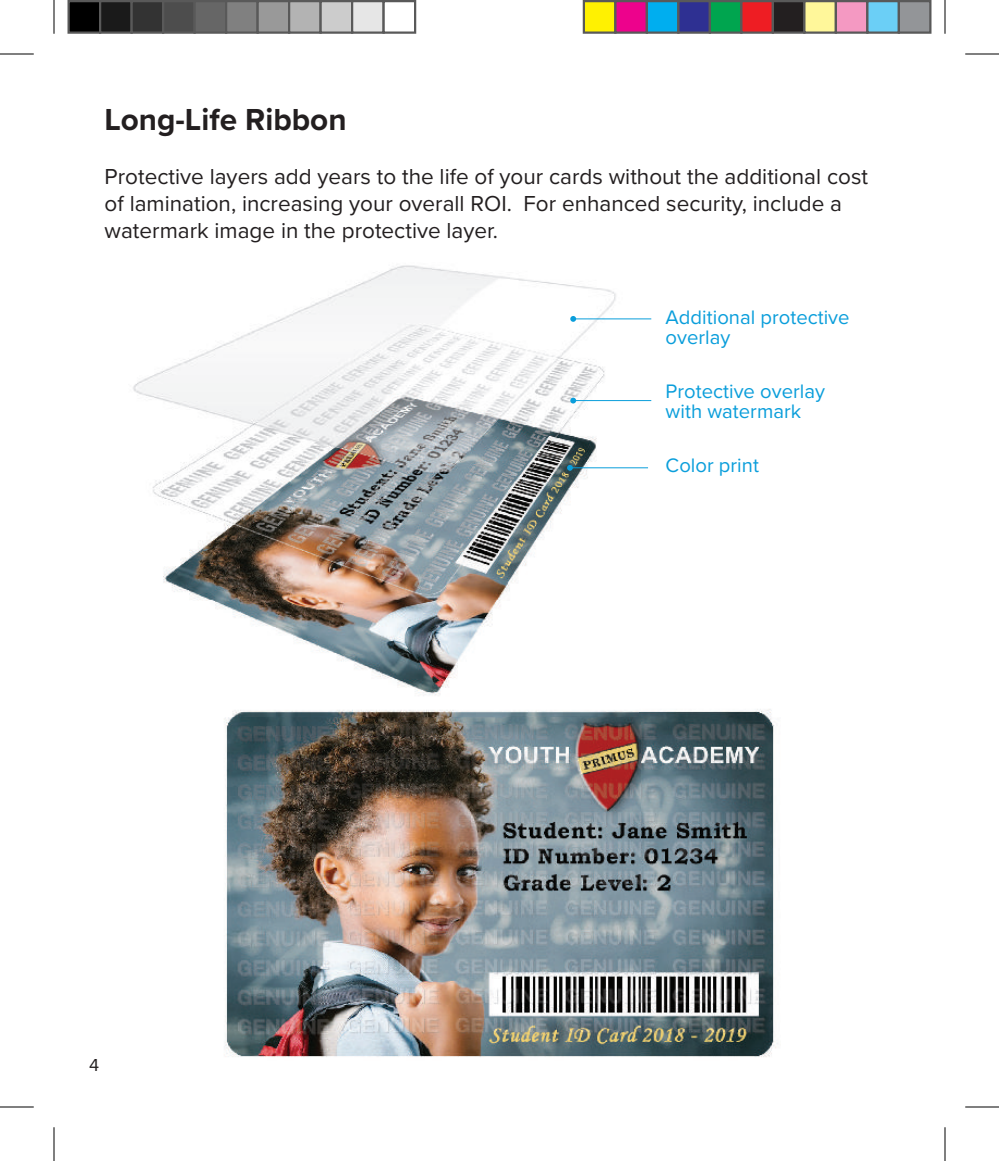
<style>
.page{position:relative;width:999px;height:1161px;background:#fff}
.page>*{position:absolute;margin:0;border:0;box-sizing:border-box;transform-origin:0 0}
.t1{font:700 31.5px "Proxima Nova";color:#231f20}
.t2{font:22.5px/27px "Proxima Nova";color:#231f20}
.t3{font:20.25px/20.2px "Proxima Nova";color:#0a9edb}
.t4{font:18px "Proxima Nova";color:#231f20}
</style>
<div class="page">
<img style="left:133px;top:265px;width:506px;height:431px">
<hr style="left:573px;top:319px;width:78px;height:1px;background:#0a9edb">
<svg style="left:570px;top:316px;width:6px;height:6px"></svg>
<hr style="left:573px;top:400px;width:78px;height:1px;background:#0a9edb">
<svg style="left:570px;top:398px;width:6px;height:6px"></svg>
<hr style="left:570px;top:467px;width:78px;height:1px;background:#0a9edb">
<svg style="left:567px;top:465px;width:6px;height:6px"></svg>
<img style="left:224px;top:709px;width:554px;height:348px">
<img style="left:224px;top:709px;width:415px;height:8px">
<hr style="left:0;top:54px;width:34px;height:1px;background:#000">
<hr style="left:965px;top:54px;width:34px;height:1px;background:#000">
<hr style="left:0;top:1107px;width:34px;height:1px;background:#000">
<hr style="left:965px;top:1107px;width:34px;height:1px;background:#000">
<hr style="left:54px;top:0;width:1px;height:34px;background:#000">
<hr style="left:54px;top:1127px;width:1px;height:34px;background:#000">
<hr style="left:945px;top:0;width:1px;height:34px;background:#000">
<hr style="left:945px;top:1127px;width:1px;height:34px;background:#000">
<div style="left:69px;top:1px;width:31px;height:32px;background:#000"></div>
<div style="left:68px;top:0;width:33px;height:34px;border:2px solid #595959"></div>
<div style="left:100px;top:1px;width:32px;height:32px;background:#1a1a1a"></div>
<div style="left:99px;top:0;width:34px;height:34px;border:2px solid #595959"></div>
<div style="left:132px;top:1px;width:31px;height:32px;background:#333"></div>
<div style="left:130px;top:0;width:34px;height:34px;border:2px solid #595959"></div>
<div style="left:163px;top:1px;width:32px;height:32px;background:#4d4d4d"></div>
<div style="left:162px;top:0;width:34px;height:34px;border:2px solid #595959"></div>
<div style="left:195px;top:1px;width:31px;height:32px;background:#666"></div>
<div style="left:194px;top:0;width:33px;height:34px;border:2px solid #595959"></div>
<div style="left:226px;top:1px;width:32px;height:32px;background:#808080"></div>
<div style="left:225px;top:0;width:34px;height:34px;border:2px solid #595959"></div>
<div style="left:258px;top:1px;width:31px;height:32px;background:#999"></div>
<div style="left:256px;top:0;width:34px;height:34px;border:2px solid #595959"></div>
<div style="left:289px;top:1px;width:32px;height:32px;background:#b3b3b3"></div>
<div style="left:288px;top:0;width:34px;height:34px;border:2px solid #595959"></div>
<div style="left:321px;top:1px;width:31px;height:32px;background:#ccc"></div>
<div style="left:320px;top:0;width:33px;height:34px;border:2px solid #595959"></div>
<div style="left:352px;top:1px;width:32px;height:32px;background:#e6e6e6"></div>
<div style="left:351px;top:0;width:34px;height:34px;border:2px solid #595959"></div>
<div style="left:382px;top:0;width:34px;height:34px;border:2px solid #595959"></div>
<div style="left:584px;top:1px;width:31px;height:32px;background:#fff101"></div>
<div style="left:583px;top:0;width:33px;height:34px;border:2px solid #595959"></div>
<div style="left:615px;top:1px;width:32px;height:32px;background:#ed028c"></div>
<div style="left:614px;top:0;width:34px;height:34px;border:2px solid #595959"></div>
<div style="left:647px;top:1px;width:31px;height:32px;background:#00aeef"></div>
<div style="left:646px;top:0;width:34px;height:34px;border:2px solid #595959"></div>
<div style="left:678px;top:1px;width:32px;height:32px;background:#2e3092"></div>
<div style="left:677px;top:0;width:34px;height:34px;border:2px solid #595959"></div>
<div style="left:710px;top:1px;width:31px;height:32px;background:#00a54f"></div>
<div style="left:709px;top:0;width:33px;height:34px;border:2px solid #595959"></div>
<div style="left:741px;top:1px;width:32px;height:32px;background:#ee1d23"></div>
<div style="left:740px;top:0;width:34px;height:34px;border:2px solid #595959"></div>
<div style="left:773px;top:1px;width:31px;height:32px;background:#231f20"></div>
<div style="left:772px;top:0;width:34px;height:34px;border:2px solid #595959"></div>
<div style="left:804px;top:1px;width:32px;height:32px;background:#fff79a"></div>
<div style="left:803px;top:0;width:34px;height:34px;border:2px solid #595959"></div>
<div style="left:836px;top:1px;width:31px;height:32px;background:#f499c2"></div>
<div style="left:835px;top:0;width:33px;height:34px;border:2px solid #595959"></div>
<div style="left:867px;top:1px;width:32px;height:32px;background:#6bcff6"></div>
<div style="left:866px;top:0;width:34px;height:34px;border:2px solid #595959"></div>
<div style="left:899px;top:1px;width:31px;height:32px;background:#939598"></div>
<div style="left:898px;top:0;width:34px;height:34px;border:2px solid #595959"></div>
<h1 class="t1" style="left:105px;top:96px;width:244px">Long-Life Ribbon</h1>
<p class="t2" style="left:105px;top:162px;width:765px">Protective layers add years to the life of your cards without the additional cost of lamination, increasing your overall ROI. For enhanced security, include a watermark image in the protective layer.</p>
<p class="t3" style="left:666px;top:306px;width:185px">Additional protective overlay</p>
<p class="t3" style="left:666px;top:380px;width:161px">Protective overlay with watermark</p>
<p class="t4" style="left:89px;top:1051px;width:12px">4</p>
<p class="t3" style="left:666px;top:455px;width:95px">Color print</p>
</div>
